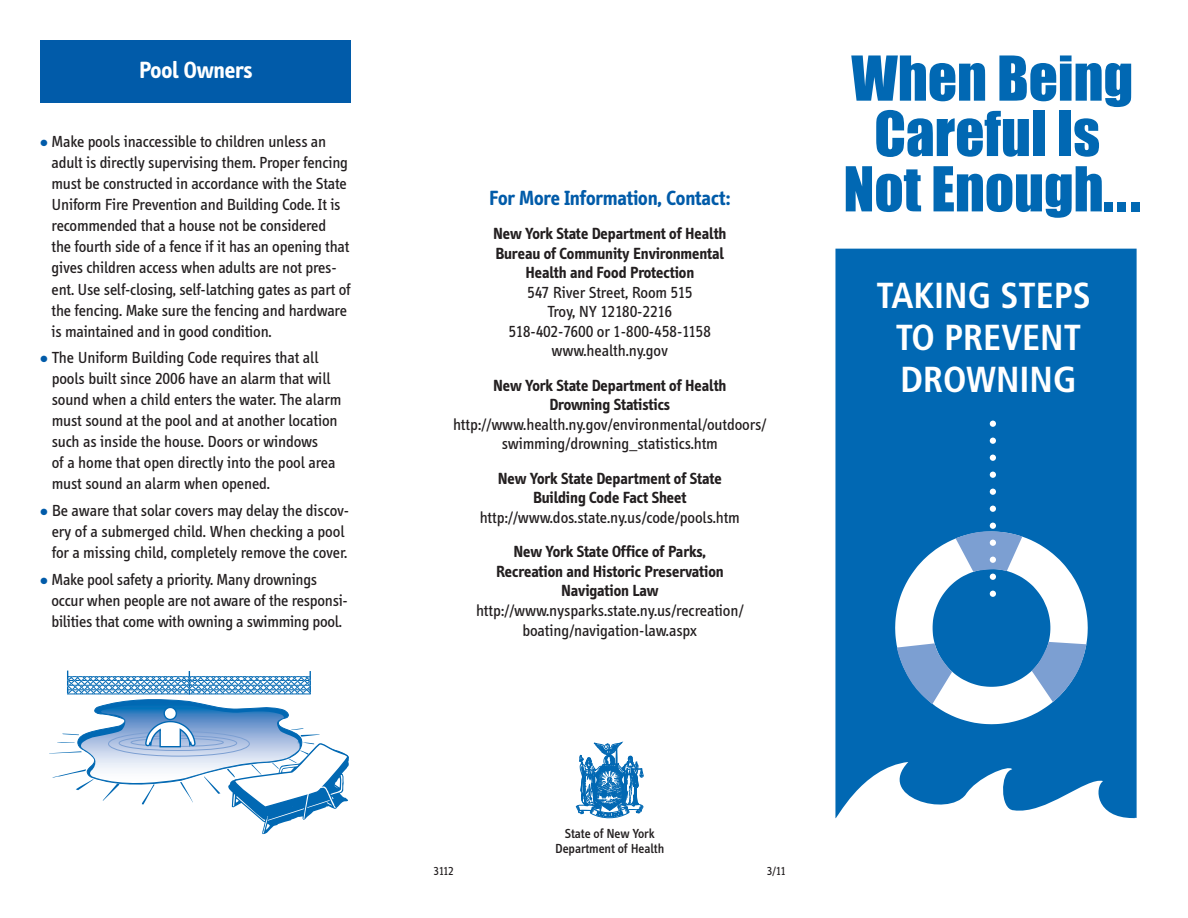
<style>
.page{position:relative;width:1188px;height:918px;background:#fff}
.page>*{position:absolute;margin:0;border:0;box-sizing:border-box;transform-origin:0 0}
.t1{font:700 condensed 36.15px/42.2px "Frutiger";color:#fff;text-align:center}
.t2{font:700 24px "Info";color:#fff}
.t3{font:700 21px "Info";color:#015ba9}
.t4{font:16.5px/21px "Info";letter-spacing:-.005em;color:#231f20;text-align:center}
.t5{font:700 16.5px/19.5px "Info";color:#231f20;text-align:center}
.t6{font:500 13.5px/15px "Info";color:#231f20;text-align:center}
.t7{font:12px "Info";letter-spacing:-.06em;color:#231f20}
.s1{color:#015ba9}
</style>
<div class="page">
<div style="left:835px;top:249px;width:302px;height:570px;background:#0168b3"></div>
<svg style="left:836px;top:762px;width:301px;height:57px"></svg>
<svg style="left:851px;top:55px;width:280px;height:102px"></svg>
<svg style="left:846px;top:166px;width:75px;height:46px"></svg>
<svg style="left:934px;top:166px;width:168px;height:52px"></svg>
<div style="left:1105px;top:202px;width:8px;height:9px;background:#0168b3"></div>
<div style="left:1118px;top:202px;width:8px;height:9px;background:#0168b3"></div>
<div style="left:1132px;top:202px;width:8px;height:9px;background:#0168b3"></div>
<svg style="left:890px;top:523px;width:203px;height:207px"></svg>
<svg style="left:990px;top:506px;width:6px;height:6px"></svg>
<svg style="left:990px;top:489px;width:6px;height:6px"></svg>
<svg style="left:990px;top:472px;width:6px;height:6px"></svg>
<svg style="left:990px;top:455px;width:6px;height:6px"></svg>
<svg style="left:990px;top:438px;width:6px;height:6px"></svg>
<svg style="left:990px;top:421px;width:6px;height:6px"></svg>
<div style="left:40px;top:40px;width:311px;height:64px;background:#015ba9"></div>
<svg style="left:49px;top:671px;width:300px;height:163px"></svg>
<svg style="left:576px;top:742px;width:67px;height:77px"></svg>
<h2 class="t2" style="left:139px;top:61px;width:115px">Pool Owners</h2>
<p class="t4" style="left:52px;top:133px;width:301px;text-align:left;text-indent:-11px"><span class="s1">●</span> Make pools inaccessible to children unless an adult is directly supervising them. Proper fencing must be constructed in accordance with the State Uniform Fire Prevention and Building Code. It is recommended that a house not be considered<br>the fourth side of a fence if it has an opening that gives children access when adults are not pres&shy;ent. Use self-closing, self-latching gates as part of the fencing. Make sure the fencing and hardware is maintained and in good condition.</p>
<p class="t4" style="left:52px;top:349px;width:291px;text-align:left;text-indent:-11px"><span class="s1">●</span> The Uniform Building Code requires that all pools built since 2006 have an alarm that will sound when a child enters the water. The alarm must sound at the pool and at another location such as inside the house. Doors or windows<br>of a home that open directly into the pool area must sound an alarm when opened.</p>
<p class="t4" style="left:40px;top:502px;width:310px"><span class="s1">●</span> Be aware that solar covers may delay the discov&shy;ery of a submerged child. When checking a pool for a missing child, completely remove the cover.</p>
<p class="t4" style="left:52px;top:571px;width:298px;text-align:left;text-indent:-11px"><span class="s1">●</span> Make pool safety a priority. Many drownings occur when people are not aware of the responsi&shy;bilities that come with owning a swimming pool.</p>
<h3 class="t3" style="left:489px;top:190px;width:242px">For More Information, Contact:</h3>
<h4 class="t5" style="left:493px;top:225px;width:235px">New York State Department of Health<br>Bureau of Community Environmental<br>Health and Food Protection</h4>
<p class="t4" style="left:509px;top:284px;width:204px;line-height:19.5px">547 River Street, Room 515<br>Troy, NY 12180-2216<br>518-402-7600 or 1-800-458-1158 www.health.ny.gov</p>
<h4 class="t5" style="left:493px;top:377px;width:235px">New York State Department of Health<br>Drowning Statistics</h4>
<p class="t4" style="left:453px;top:416px;width:315px;line-height:19.5px">http://www.health.ny.gov/environmental/outdoors/ swimming/drowning_statistics.htm</p>
<h4 class="t5" style="left:498px;top:470px;width:226px">New York State Department of State<br>Building Code Fact Sheet</h4>
<p class="t4" style="left:480px;top:508px;width:261px">http://www.dos.state.ny.us/code/pools.htm</p>
<h4 class="t5" style="left:496px;top:544px;width:229px">New York State Office of Parks,<br>Recreation and Historic Preservation<br>Navigation Law</h4>
<p class="t4" style="left:476px;top:602px;width:269px;line-height:19.5px">http://www.nysparks.state.ny.us/recreation/ boating/navigation-law.aspx</p>
<p class="t6" style="left:555px;top:827px;width:110px">State of New York<br>Department of Health</p>
<p class="t7" style="left:434px;top:867px;width:22px">3112</p>
<p class="t7" style="left:767px;top:867px;width:21px">3/11</p>
<h1 class="t1" style="left:877px;top:277px;width:216px">TAKING STEPS<br>TO PREVENT<br>DROWNING</h1>
</div>
